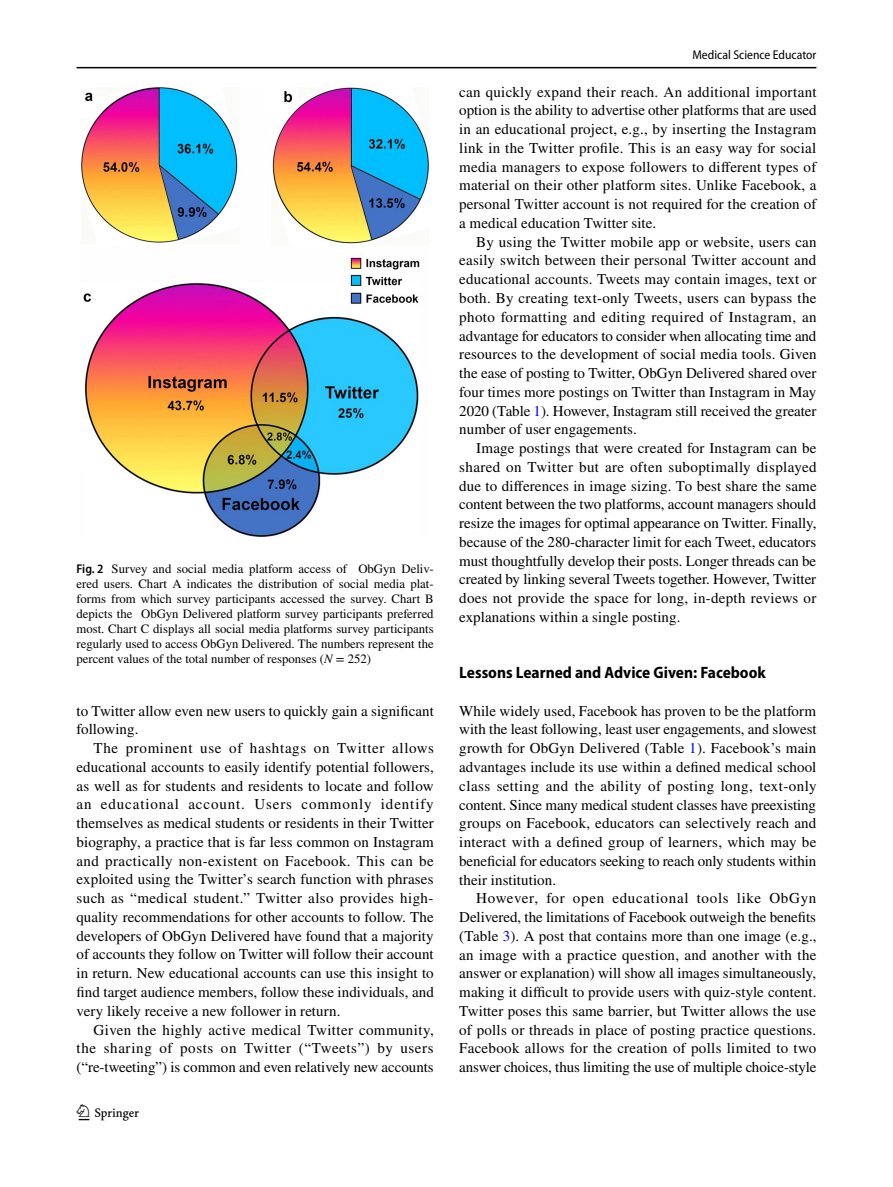
<style>
.page{position:relative;width:893px;height:1187px;background:#fff}
.page>*{position:absolute;margin:0;border:0;box-sizing:border-box;transform-origin:0 0}
.t1{font:22.5px "Springnew Regular 2";color:#000}
.t2{font:700 semi-condensed 16.5px "Myriad Pro";color:#000}
.t3{font:15px/18.8px "STIX";color:#000;text-align:justify}
.t4{font:12.75px/15px "STIX";color:#000;text-align:justify}
.t5{font:semi-condensed 12.75px "Myriad Pro";color:#000}
.s1{font-family:"Myriad Pro";font-weight:600;font-stretch:semi-condensed}
.s2{font-style:italic}
.s3{color:#00f}
</style>
<div class="page">
<hr style="left:77px;top:67px;width:739px;height:1px;background:#000">
<img style="left:81px;top:87px;width:348px;height:450px">
<p class="t4" style="left:77px;top:561px;width:359px"><span class="s1">Fig. 2</span> Survey and social media platform access of ObGyn Deliv&shy;ered users. Chart A indicates the distribution of social media plat&shy;forms from which survey participants accessed the survey. Chart B depicts the ObGyn Delivered platform survey participants preferred most. Chart C displays all social media platforms survey participants regularly used to access ObGyn Delivered. The numbers represent the percent values of the total number of responses (<span class="s2">N</span> = 252)</p>
<p class="t3" style="left:77px;top:702px;width:359px">to Twitter allow even new users to quickly gain a significant following.</p>
<p class="t3" style="left:77px;top:739px;width:359px;text-indent:17px">The prominent use of hashtags on Twitter allows educational accounts to easily identify potential followers, as well as for students and residents to locate and follow an educational account. Users commonly identify themselves as medical students or residents in their Twitter biography, a practice that is far less common on Instagram and practically non-existent on Facebook. This can be exploited using the Twitter’s search function with phrases such as “medical student.” Twitter also provides high&shy;quality recommendations for other accounts to follow. The developers of ObGyn Delivered have found that a majority of accounts they follow on Twitter will follow their account in return. New educational accounts can use this insight to find target audience members, follow these individuals, and very likely receive a new follower in return.</p>
<p class="t3" style="left:77px;top:1021px;width:359px;text-indent:17px">Given the highly active medical Twitter community, the sharing of posts on Twitter (“Tweets”) by users (“re-tweeting”) is common and even relatively new accounts</p>
<h1 class="t1" style="left:79px;top:1104px;width:62px">1 3</h1>
<p class="t5" style="left:692px;top:48px;width:125px">Medical Science Educator</p>
<p class="t3" style="left:459px;top:83px;width:359px">can quickly expand their reach. An additional important option is the ability to advertise other platforms that are used in an educational project, e.g., by inserting the Instagram link in the Twitter profile. This is an easy way for social media managers to expose followers to different types of material on their other platform sites. Unlike Facebook, a personal Twitter account is not required for the creation of a medical education Twitter site.</p>
<p class="t3" style="left:459px;top:233px;width:359px;text-indent:17px">By using the Twitter mobile app or website, users can easily switch between their personal Twitter account and educational accounts. Tweets may contain images, text or both. By creating text-only Tweets, users can bypass the photo formatting and editing required of Instagram, an advantage for educators to consider when allocating time and resources to the development of social media tools. Given the ease of posting to Twitter, ObGyn Delivered shared over four times more postings on Twitter than Instagram in May 2020 (Table <span class="s3">1</span>). However, Instagram still received the greater number of user engagements.</p>
<p class="t3" style="left:459px;top:439px;width:359px;text-indent:17px">Image postings that were created for Instagram can be shared on Twitter but are often suboptimally displayed due to differences in image sizing. To best share the same content between the two platforms, account managers should resize the images for optimal appearance on Twitter. Finally, because of the 280-character limit for each Tweet, educators must thoughtfully develop their posts. Longer threads can be created by linking several Tweets together. However, Twitter does not provide the space for long, in-depth reviews or explanations within a single posting.</p>
<p class="t2" style="left:459px;top:663px;width:308px">Lessons Learned and Advice Given: Facebook</p>
<p class="t3" style="left:459px;top:702px;width:359px">While widely used, Facebook has proven to be the platform with the least following, least user engagements, and slowest growth for ObGyn Delivered (Table <span class="s3">1</span>). Facebook’s main advantages include its use within a defined medical school class setting and the ability of posting long, text-only content. Since many medical student classes have preexisting groups on Facebook, educators can selectively reach and interact with a defined group of learners, which may be beneficial for educators seeking to reach only students within their institution.</p>
<p class="t3" style="left:459px;top:889px;width:359px;text-indent:17px">However, for open educational tools like ObGyn Delivered, the limitations of Facebook outweigh the benefits (Table <span class="s3">3</span>). A post that contains more than one image (e.g., an image with a practice question, and another with the answer or explanation) will show all images simultaneously, making it difficult to provide users with quiz-style content.<br>Twitter poses this same barrier, but Twitter allows the use of polls or threads in place of posting practice questions.<br>Facebook allows for the creation of polls limited to two answer choices, thus limiting the use of multiple choice-style</p>
</div>
